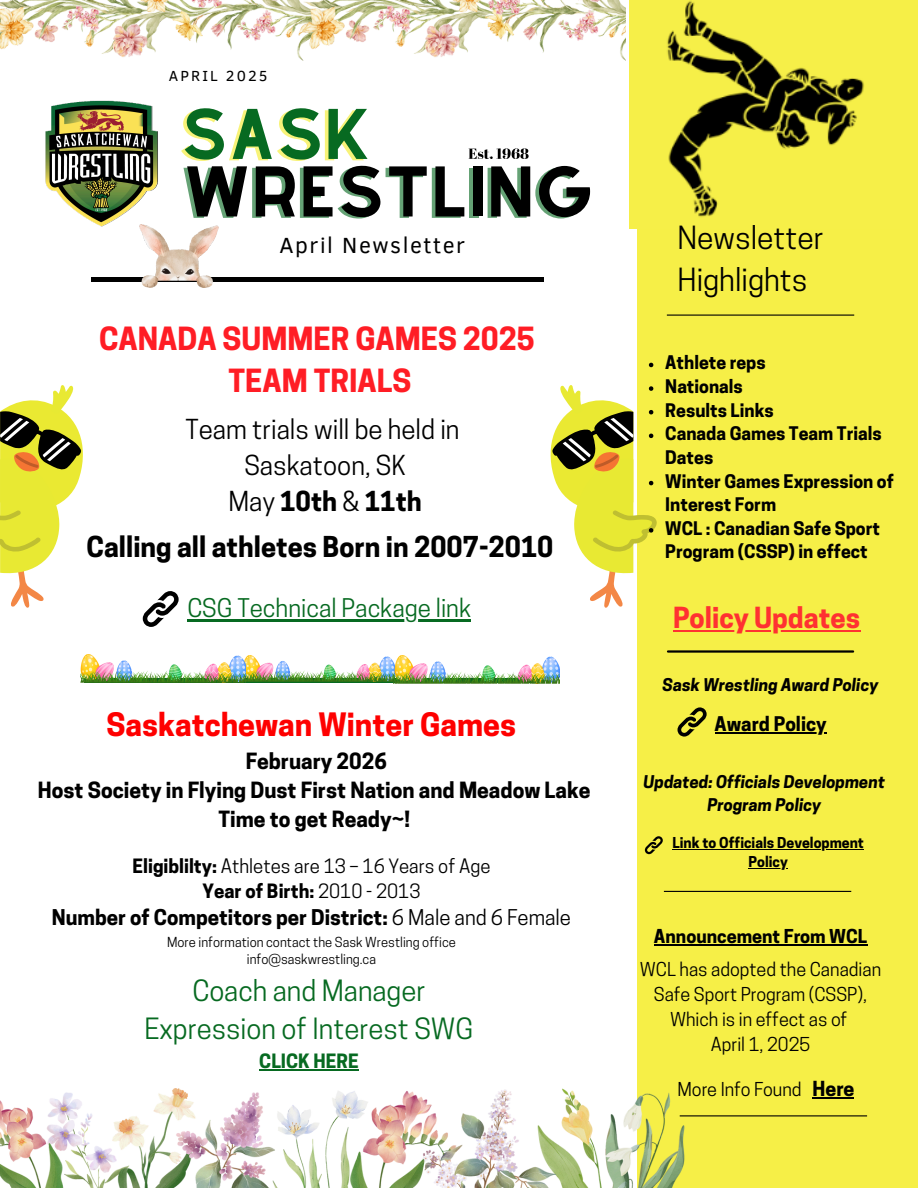
<style>
.page{position:relative;width:918px;height:1188px;background:#fff}
.page>*{position:absolute;margin:0;border:0;box-sizing:border-box;transform-origin:0 0}
.t1{font:700 30.3px "Cooper Hewitt";color:#fe0000}
.t2{font:700 30px/41.7px "Cooper Hewitt";color:#ff1d25;text-align:center}
.t3{font:30px/41.7px "Cooper Hewitt";color:#000001}
.t4{font:27.6px/38.2px "Cooper Hewitt";color:#076a21;text-align:center}
.t5{font:700 27.3px "Cooper Hewitt";color:#ff3131}
.t6{font:700 27px "Cooper Hewitt";color:#000}
.t7{font:25.8px/36px "Cooper Hewitt";color:#000;text-align:center}
.t8{font:24.15px "Cooper Hewitt";color:#076a21}
.t9{font:22.5px "Clear Sans";letter-spacing:.07em;color:#000001}
.t10{font:700 21px/29.2px "Cooper Hewitt";color:#000;text-align:center}
.t11{font:700 20.4px "Cooper Hewitt";color:#000}
.t12{font:700 19.5px "Cooper Hewitt";color:#000}
.t13{font:700 19.05px "Cooper Hewitt";color:#000}
.t14{font:18.6px "Cooper Hewitt";color:#000}
.t15{font:700 18.6px "Cooper Hewitt";color:#000}
.t16{font:700 18.6px "Cooper Hewitt";color:#076a21}
.t17{font:18px/25px "Cooper Hewitt";color:#000;text-align:center}
.t18{font:700 18px "Cooper Hewitt";color:#000}
.t19{font:700 17.55px/23.7px "Cooper Hewitt";color:#000}
.t20{font:italic 700 16.5px/22.5px "Cooper Hewitt";color:#000;text-align:center}
.t21{font:15px "Clear Sans";letter-spacing:.14em;color:#000001}
.t22{font:700 14.1px "Cooper Hewitt";color:#000}
.t23{font:13.05px "Cooper Hewitt";color:#000}
.s1{font-weight:700}
.s2{font-weight:400}
</style>
<div class="page">
<div style="left:637px;top:0;width:281px;height:1188px;background:#f6ef47"></div>
<img style="left:45px;top:100px;width:113px;height:128px">
<svg style="left:181px;top:108px;width:409px;height:111px"></svg>
<img style="left:630px;top:0;width:234px;height:229px">
<hr style="left:667px;top:315px;width:187px;height:1px;background:#000001">
<hr style="left:91px;top:278px;width:452px;height:4px;background:#000">
<hr style="left:680px;top:1115px;width:187px;height:1px;background:#000001">
<svg style="left:678px;top:707px;width:29px;height:30px"></svg>
<hr style="left:664px;top:891px;width:187px;height:1px;background:#000001">
<hr style="left:668px;top:650px;width:185px;height:3px;background:#000001">
<svg style="left:645px;top:836px;width:18px;height:18px"></svg>
<hr style="left:673px;top:849px;width:191px;height:1px;background:#000">
<hr style="left:749px;top:868px;width:39px;height:1px;background:#000">
<img style="left:0;top:0;width:626px;height:60px">
<img style="left:0;top:1089px;width:694px;height:99px">
<svg style="left:143px;top:591px;width:36px;height:36px"></svg>
<hr style="left:187px;top:619px;width:284px;height:2px;background:#076a21">
<svg style="left:0;top:385px;width:83px;height:223px"></svg>
<div style="left:84px;top:678px;width:460px;height:5px;background:#2b7117"></div>
<img style="left:246px;top:655px;width:148px;height:26px">
<img style="left:394px;top:655px;width:165px;height:29px">
<img style="left:80px;top:654px;width:166px;height:29px">
<img style="left:140px;top:224px;width:79px;height:63px">
<hr style="left:715px;top:733px;width:112px;height:1px;background:#000">
<hr style="left:673px;top:630px;width:187px;height:2px;background:#ff3131">
<svg style="left:649px;top:363px;width:4px;height:4px"></svg>
<svg style="left:550px;top:385px;width:107px;height:223px"></svg>
<hr style="left:259px;top:1069px;width:100px;height:1px;background:#076a21">
<hr style="left:654px;top:944px;width:213px;height:2px;background:#000">
<hr style="left:813px;top:1097px;width:41px;height:1px;background:#000">
<p class="t21" style="left:169px;top:65px;width:100px">APRIL 2025</p>
<p class="t9" style="left:279px;top:229px;width:187px">April Newsletter</p>
<p class="t3" style="left:678px;top:221px;width:148px">Newsletter<br>Highlights</p>
<p class="t2" style="left:99px;top:322px;width:437px">CANADA SUMMER GAMES 2025<br>TEAM TRIALS</p>
<h2 class="t7" style="left:186px;top:414px;width:276px">Team trials will be held in<br>Saskatoon, SK<br>May <span class="s1">10th</span> &amp; <span class="s1">11th</span></h2>
<h2 class="t6" style="left:87px;top:537px;width:468px">Calling all athletes Born in 2007-2010</h2>
<p class="t8" style="left:187px;top:599px;width:285px">CSG Technical Package link</p>
<h3 class="t1" style="left:106px;top:713px;width:411px">Saskatchewan Winter Games</h3>
<h3 class="t10" style="left:38px;top:749px;width:554px">February 2026<br>Host Society in Flying Dust First Nation and Meadow Lake<br>Time to get Ready~!</h3>
<h5 class="t14" style="left:133px;top:859px;width:359px"><span class="s1">Eligiblilty:</span> Athletes are 13 – 16 Years of Age</h5>
<p class="t15" style="left:202px;top:884px;width:220px">Year of Birth: <span class="s2">2010 - 2013</span></p>
<h1 class="t11" style="left:52px;top:910px;width:521px">Number of Competitors per District: <span class="s2">6 Male and 6 Female</span></h1>
<p class="t23" style="left:167px;top:937px;width:290px">More information contact the Sask Wrestling office</p>
<p class="t23" style="left:247px;top:954px;width:131px">info@saskwrestling.ca</p>
<h2 class="t4" style="left:144px;top:975px;width:330px">Coach and Manager<br>Expression of Interest SWG</h2>
<h2 class="t16" style="left:259px;top:1054px;width:101px">CLICK HERE</h2>
<h6 class="t19" style="left:665px;top:353px;width:102px">Athlete reps</h6>
<h6 class="t19" style="left:665px;top:377px;width:79px">Nationals</h6>
<p class="t19" style="left:665px;top:400px;width:110px">Results Links</p>
<p class="t19" style="left:665px;top:424px;width:218px">Canada Games Team Trials<br>Dates</p>
<p class="t19" style="left:665px;top:471px;width:230px">Winter Games Expression of<br>Interest Form</p>
<p class="t19" style="left:665px;top:519px;width:216px">WCL : Canadian Safe Sport<br>Program (CSSP) in effect</p>
<p class="t5" style="left:673px;top:608px;width:189px">Policy Updates</p>
<h6 class="t20" style="left:663px;top:676px;width:217px">Sask Wrestling Award Policy</h6>
<p class="t13" style="left:715px;top:717px;width:113px">Award Policy</p>
<p class="t20" style="left:644px;top:773px;width:243px">Updated: Officials Development<br>Program Policy</p>
<p class="t22" style="left:673px;top:837px;width:193px">Link to Officials Development</p>
<p class="t22" style="left:749px;top:857px;width:41px">Policy</p>
<p class="t18" style="left:654px;top:930px;width:215px">Announcement From WCL</p>
<h3 class="t17" style="left:640px;top:959px;width:243px">WCL has adopted the Canadian<br>Safe Sport Program (CSSP),<br>Which is in effect as of<br>April 1, 2025</h3>
<p class="t17" style="left:678px;top:1079px;width:126px">More Info Found</p>
<p class="t12" style="left:813px;top:1082px;width:43px">Here</p>
</div>
